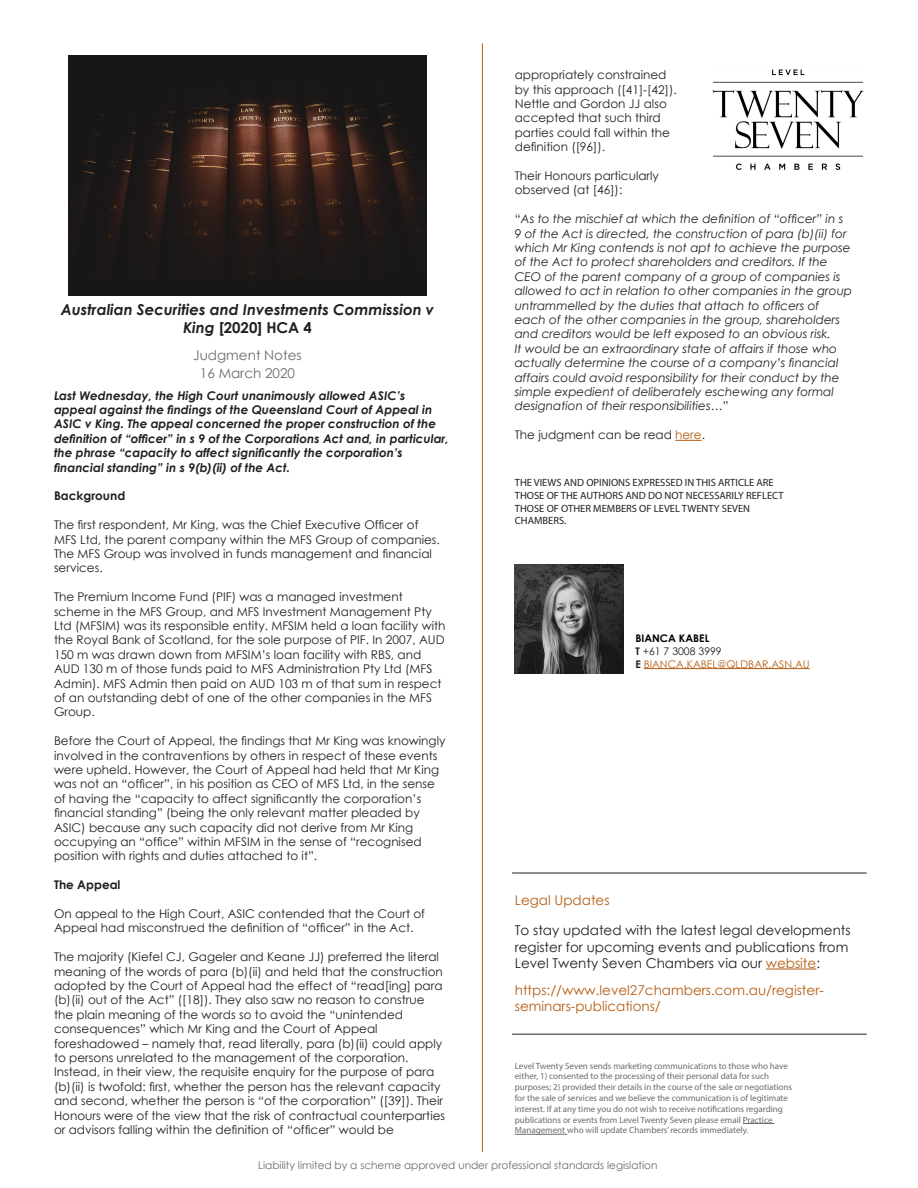
<style>
.page{position:relative;width:918px;height:1188px;background:#fff}
.page>*{position:absolute;margin:0;border:0;box-sizing:border-box;transform-origin:0 0}
.t1{font:italic 700 15px/18px "Century Gothic";color:#231f20;text-align:center}
.t2{font:13.5px/16.2px "Century Gothic";color:#231f20}
.t3{font:13.5px/16.2px "Century Gothic";color:#b55d13}
.t4{font:13.5px "Century Gothic";color:#6b6b6e}
.t5{font:12px/14.4px "Century Gothic";color:#231f20}
.t6{font:italic 12px/14.4px "Century Gothic";color:#231f20}
.t7{font:italic 700 12px/14.4px "Century Gothic";color:#231f20}
.t8{font:700 12px "Century Gothic";color:#231f20}
.t9{font:10.5px/12.6px "Myriad Pro";color:#231f20}
.t10{font:10.5px "Century Gothic";color:#6b6b6e}
.t11{font:10.5px "Century Gothic";color:#b55d13}
.t12{font:10.5px "Century Gothic";color:#231f20}
.t13{font:700 10.5px "Century Gothic";color:#000}
.t14{font:9px/10.8px "Myriad Pro";color:#6b6b6e}
.s1{font-style:normal}
.s2{color:#b55d13}
.s3{font-weight:700}
.s4{font-weight:700;color:#231f20}
</style>
<div class="page">
<img style="left:712px;top:69px;width:152px;height:101px">
<svg style="left:675px;top:440px;width:27px;height:1px"></svg>
<hr style="left:482px;top:43px;width:1px;height:1109px;background:#b55d13">
<hr style="left:644px;top:668px;width:166px;height:1px;background:#b55d13">
<hr style="left:743px;top:1123px;width:31px;height:1px;background:#6b6b6e">
<hr style="left:515px;top:1134px;width:52px;height:1px;background:#6b6b6e">
<img style="left:68px;top:56px;width:358px;height:239px">
<hr style="left:766px;top:969px;width:50px;height:1px;background:#b55d13">
<hr style="left:512px;top:1034px;width:355px;height:1px;background:#6b6b6e">
<hr style="left:512px;top:872px;width:355px;height:2px;background:#6b6b6e">
<img style="left:515px;top:565px;width:109px;height:109px">
<p class="t1" style="left:61px;top:300px;width:375px">Australian Securities and Investments Commission v<br>King <span class="s1">[2020] HCA 4</span></p>
<p class="t4" style="left:193px;top:346px;width:110px">Judgment Notes</p>
<p class="t4" style="left:200px;top:364px;width:97px">16 March 2020</p>
<p class="t7" style="left:54px;top:388px;width:396px">Last Wednesday, the High Court unanimously allowed ASIC’s appeal against the findings of the Queensland Court of Appeal in ASIC v King. The appeal concerned the proper construction of the definition of “officer” in s 9 of the Corporations Act and, in particular, the phrase “capacity to affect significantly the corporation’s financial standing” in s 9(b)(ii) of the Act.</p>
<p class="t8" style="left:54px;top:487px;width:73px">Background</p>
<p class="t5" style="left:54px;top:517px;width:387px">The first respondent, Mr King, was the Chief Executive Officer of MFS Ltd, the parent company within the MFS Group of companies.<br>The MFS Group was involved in funds management and financial services.</p>
<p class="t5" style="left:54px;top:589px;width:393px">The Premium Income Fund (PIF) was a managed investment scheme in the MFS Group, and MFS Investment Management Pty Ltd (MFSIM) was its responsible entity. MFSIM held a loan facility with the Royal Bank of Scotland, for the sole purpose of PIF. In 2007, AUD 150 m was drawn down from MFSIM’s loan facility with RBS, and AUD 130 m of those funds paid to MFS Administration Pty Ltd (MFS Admin). MFS Admin then paid on AUD 103 m of that sum in respect of an outstanding debt of one of the other companies in the MFS Group.</p>
<p class="t5" style="left:54px;top:733px;width:393px">Before the Court of Appeal, the findings that Mr King was knowingly involved in the contraventions by others in respect of these events were upheld. However, the Court of Appeal had held that Mr King was not an “officer”, in his position as CEO of MFS Ltd, in the sense of having the “capacity to affect significantly the corporation’s financial standing” (being the only relevant matter pleaded by ASIC) because any such capacity did not derive from Mr King occupying an “office” within MFSIM in the sense of “recognised position with rights and duties attached to it”.</p>
<p class="t8" style="left:54px;top:876px;width:68px">The Appeal</p>
<p class="t5" style="left:54px;top:906px;width:373px">On appeal to the High Court, ASIC contended that the Court of<br>Appeal had misconstrued the definition of “officer” in the Act.</p>
<p class="t5" style="left:54px;top:949px;width:393px">The majority (Kiefel CJ, Gageler and Keane JJ) preferred the literal meaning of the words of para (b)(ii) and held that the construction adopted by the Court of Appeal had the effect of “read[ing] para (b)(ii) out of the Act” ([18]). They also saw no reason to construe the plain meaning of the words so to avoid the “unintended consequences” which Mr King and the Court of Appeal foreshadowed – namely that, read literally, para (b)(ii) could apply to persons unrelated to the management of the corporation.<br>Instead, in their view, the requisite enquiry for the purpose of para (b)(ii) is twofold: first, whether the person has the relevant capacity and second, whether the person is “of the corporation” ([39]). Their Honours were of the view that the risk of contractual counterparties or advisors falling within the definition of “officer” would be</p>
<p class="t5" style="left:515px;top:67px;width:163px">appropriately constrained by this approach ([41]-[42]).<br>Nettle and Gordon JJ also accepted that such third parties could fall within the definition ([96]).</p>
<p class="t5" style="left:515px;top:168px;width:146px">Their Honours particularly observed (at [46]):</p>
<p class="t6" style="left:515px;top:211px;width:339px"><span class="s1">“</span>As to the mischief at which the definition of “officer” in s 9 of the Act is directed, the construction of para (b)(ii) for which Mr King contends is not apt to achieve the purpose of the Act to protect shareholders and creditors. If the CEO of the parent company of a group of companies is allowed to act in relation to other companies in the group untrammelled by the duties that attach to officers of each of the other companies in the group, shareholders and creditors would be left exposed to an obvious risk.<br>It would be an extraordinary state of affairs if those who actually determine the course of a company’s financial affairs could avoid responsibility for their conduct by the simple expedient of deliberately eschewing any formal designation of their responsibilities…<span class="s1">”</span></p>
<p class="t5" style="left:515px;top:427px;width:192px">The judgment can be read <span class="s2">here</span>.</p>
<p class="t9" style="left:515px;top:476px;width:270px">THE VIEWS AND OPINIONS EXPRESSED IN THIS ARTICLE ARE THOSE OF THE AUTHORS AND DO NOT NECESSARILY REFLECT THOSE OF OTHER MEMBERS OF LEVEL TWENTY SEVEN CHAMBERS.</p>
<p class="t13" style="left:635px;top:631px;width:75px">BIANCA KABEL</p>
<p class="t12" style="left:635px;top:644px;width:88px"><span class="s3">T</span> +61 7 3008 3999</p>
<p class="t11" style="left:635px;top:656px;width:176px"><span class="s4">E</span> BIANCA.KABEL@QLDBAR.ASN.AU</p>
<p class="t3" style="left:515px;top:892px;width:96px">Legal Updates</p>
<p class="t2" style="left:515px;top:922px;width:337px">To stay updated with the latest legal developments register for upcoming events and publications from<br>Level Twenty Seven Chambers via our <span class="s2">website</span>:</p>
<p class="t3" style="left:515px;top:982px;width:311px">https://www.level27chambers.com.au/register&shy;seminars-publications/</p>
<p class="t14" style="left:515px;top:1060px;width:279px">Level Twenty Seven sends marketing communications to those who have either, 1) consented to the processing of their personal data for such purposes; 2) provided their details in the course of the sale or negotiations for the sale of services and we believe the communication is of legitimate interest. If at any time you do not wish to receive notifications regarding publications or events from Level Twenty Seven please email Practice Management who will update Chambers’ records immediately.</p>
<p class="t10" style="left:258px;top:1158px;width:401px">Liability limited by a scheme approved under professional standards legislation</p>
</div>
